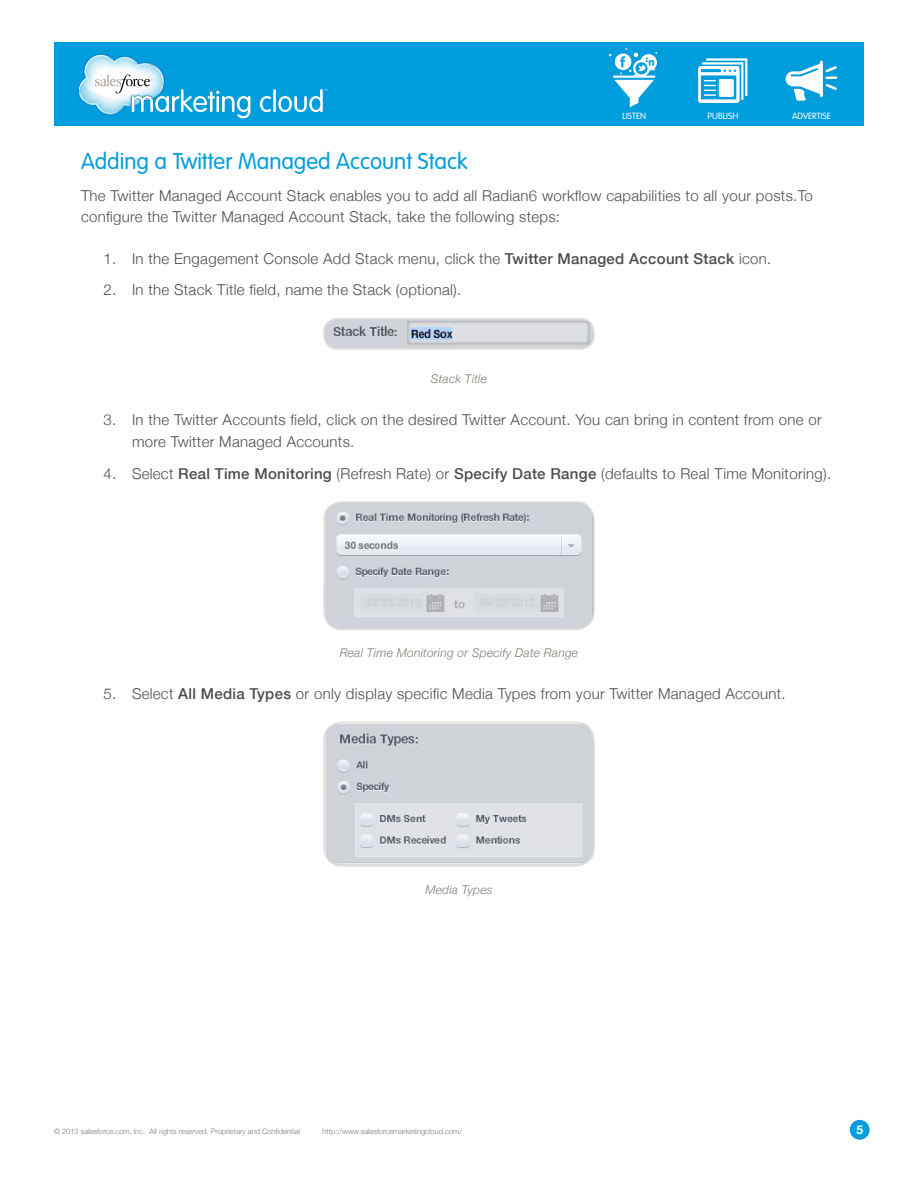
<style>
.page{position:relative;width:918px;height:1188px;background:#fff}
.page>*{position:absolute;margin:0;border:0;box-sizing:border-box;transform-origin:0 0}
.t1{font:300 22.5px "VAG Rounded Std";color:#009ddc}
.t2{font:300 15px/21px "Helvetica Neue";letter-spacing:.02em;color:#4d4d4f}
.t3{font:italic 300 12px "Helvetica Neue";letter-spacing:.02em;color:#817a73}
.t4{font:700 12px "Helvetica Neue";color:#fff}
.t5{font:300 8.85px "VAG Rounded Std";color:#fff}
.t6{font:300 7.5px "Helvetica Neue";color:#817a73}
.s1{font-weight:500}
</style>
<div class="page">
<div style="left:850px;top:1121px;width:19px;height:18px;background:#009ddc;border-radius:50%"></div>
<div style="left:850px;top:1120px;width:20px;height:20px;border:1px solid #009ddc;border-radius:50%"></div>
<div style="left:54px;top:42px;width:810px;height:84px;background:#009ddc"></div>
<svg style="left:79px;top:55px;width:171px;height:63px"></svg>
<svg style="left:260px;top:96px;width:11px;height:16px"></svg>
<hr style="left:273px;top:89px;width:3px;height:23px;background:#fff">
<svg style="left:278px;top:89px;width:49px;height:23px"></svg>
<svg style="left:609px;top:48px;width:48px;height:59px"></svg>
<svg style="left:698px;top:58px;width:49px;height:45px"></svg>
<svg style="left:786px;top:61px;width:51px;height:40px"></svg>
<img style="left:326px;top:321px;width:266px;height:26px">
<div style="left:323px;top:318px;width:272px;height:32px;border:2px solid #e2dfdc;border-radius:14px"></div>
<img style="left:326px;top:504px;width:266px;height:125px">
<div style="left:323px;top:501px;width:272px;height:129px;border:2px solid #e2dfdc;border-radius:18px"></div>
<img style="left:324px;top:722px;width:268px;height:142px">
<div style="left:323px;top:722px;width:272px;height:145px;border:2px solid #e2dfdc;border-radius:18px"></div>
<p class="t5" style="left:623px;top:111px;width:25px">Listen</p>
<p class="t5" style="left:708px;top:111px;width:32px">Publish</p>
<p class="t5" style="left:792px;top:111px;width:40px">Advertise</p>
<h1 class="t1" style="left:81px;top:149px;width:388px">Adding a Twitter Managed Account Stack</h1>
<p class="t2" style="left:81px;top:184px;width:734px">The Twitter Managed Account Stack enables you to add all Radian6 workflow capabilities to all your posts.To configure the Twitter Managed Account Stack, take the following steps:</p>
<p class="t2" style="left:104px;top:247px;width:669px">1. In the Engagement Console Add Stack menu, click the <span class="s1">Twitter Managed Account Stack</span> icon.</p>
<p class="t2" style="left:104px;top:279px;width:359px">2. In the Stack Title field, name the Stack (optional).</p>
<p class="t3" style="left:431px;top:369px;width:58px">Stack Title</p>
<p class="t2" style="left:132px;top:407px;width:691px;line-height:22.5px;text-indent:-28px">3. In the Twitter Accounts field, click on the desired Twitter Account. You can bring in content from one or more Twitter Managed Accounts.</p>
<p class="t2" style="left:104px;top:462px;width:729px">4. Select <span class="s1">Real Time Monitoring</span> (Refresh Rate) or <span class="s1">Specify Date Range</span> (defaults to Real Time Monitoring).</p>
<p class="t3" style="left:340px;top:643px;width:240px">Real Time Monitoring or Specify Date Range</p>
<p class="t2" style="left:104px;top:682px;width:684px">5. Select <span class="s1">All Media Types</span> or only display specific Media Types from your Twitter Managed Account.</p>
<p class="t3" style="left:425px;top:880px;width:69px">Media Types</p>
<p class="t6" style="left:54px;top:1125px;width:248px">© 2013 salesforce.com, inc. All rights reserved. Proprietary and Confidential</p>
<p class="t6" style="left:323px;top:1125px;width:141px">http://www.salesforcemarketingcloud.com/</p>
<p class="t4" style="left:856px;top:1122px;width:8px">5</p>
</div>
